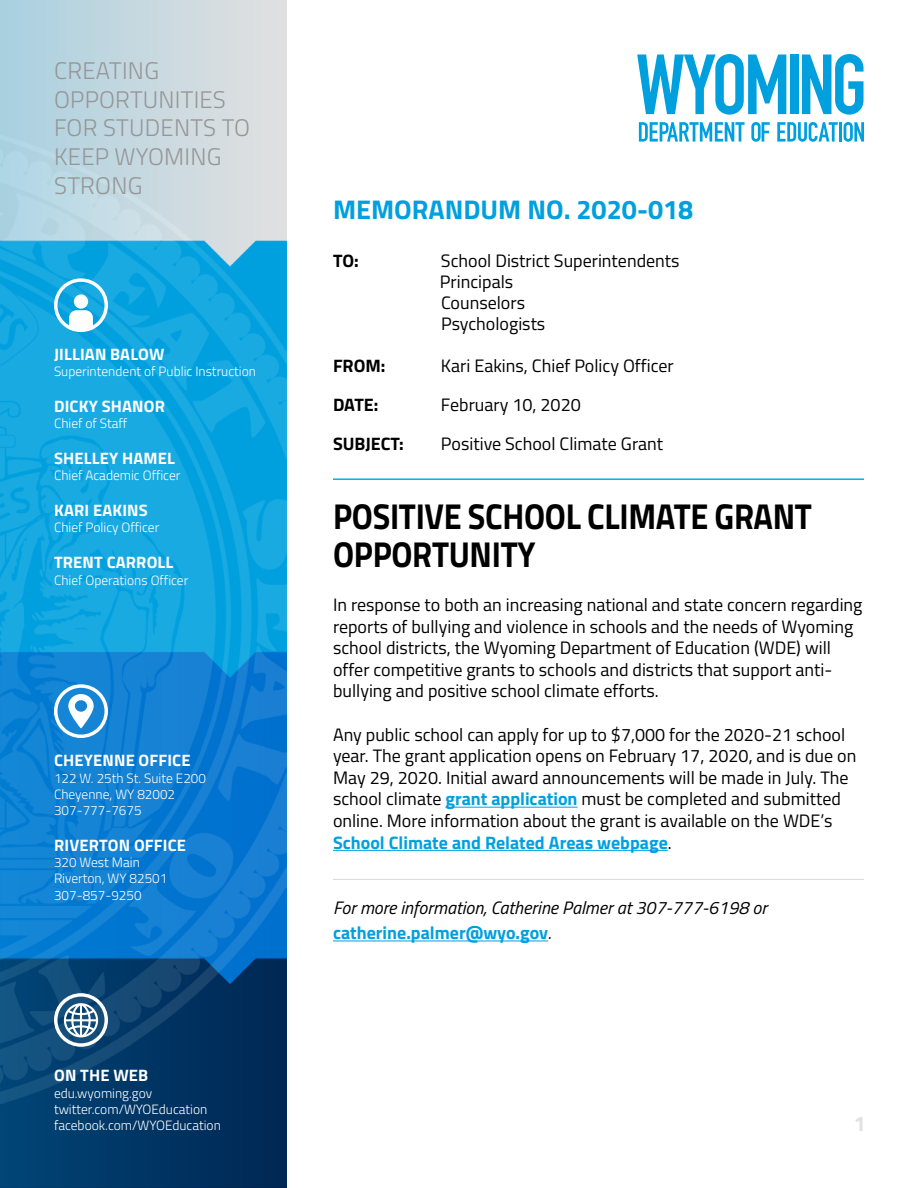
<style>
.page{position:relative;width:918px;height:1188px;background:#fff}
.page>*{position:absolute;margin:0;border:0;box-sizing:border-box;transform-origin:0 0}
.Headline{font:700 36px/37.5px "Titillium Web";letter-spacing:-.01em;color:#000;scale:.9 1}
.Section_Title{font:700 27px "Titillium Web";color:#00a0df}
.t1{font:300 24px/28.8px "Titillium Web";letter-spacing:.01em;color:#969696}
.t2{font:700 21px "Titillium Web";color:#e1e1e1}
.To__From__Etc{font:18px/21.6px "Titillium Web";color:#000}
.Contact_Info{font:italic 18px/25.5px "Titillium Web";color:#000}
.To__From__Etc-2{font:700 18px "Titillium Web";color:#000}
.Sidebar_Title{font:700 16.5px "Titillium Web";letter-spacing:.01em;color:#fff}
.Sidebar_Description{font:300 13.5px "Titillium Web";color:#fff}
.s1{font-weight:700;color:#00a0df}
.s2{font-weight:700;font-style:normal;color:#00a0df}
</style>
<div class="page">
<img style="left:0;top:0;width:286px;height:1188px">
<svg style="left:54px;top:993px;width:54px;height:54px"></svg>
<svg style="left:54px;top:684px;width:54px;height:54px"></svg>
<svg style="left:54px;top:278px;width:54px;height:54px"></svg>
<svg style="left:637px;top:54px;width:149px;height:61px"></svg>
<div style="left:790px;top:55px;width:8px;height:59px;background:#00a0df"></div>
<svg style="left:802px;top:54px;width:62px;height:61px"></svg>
<svg style="left:639px;top:122px;width:106px;height:20px"></svg>
<svg style="left:751px;top:122px;width:19px;height:20px"></svg>
<svg style="left:777px;top:122px;width:61px;height:20px"></svg>
<hr style="left:839px;top:122px;width:3px;height:20px;background:#00a0df">
<svg style="left:844px;top:122px;width:20px;height:20px"></svg>
<hr style="left:333px;top:478px;width:531px;height:2px;background:#00aeef">
<hr style="left:445px;top:807px;width:133px;height:1px;background:#00a0df">
<hr style="left:333px;top:850px;width:335px;height:1px;background:#00a0df">
<hr style="left:333px;top:879px;width:531px;height:1px;background:#d6dee1">
<hr style="left:333px;top:941px;width:215px;height:1px;background:#00a0df">
<p class="t1" style="left:54px;top:55px;width:197px">CREATING<br>OPPORTUNITIES<br>FOR STUDENTS TO<br>KEEP WYOMING<br>STRONG</p>
<p class="Sidebar_Title" style="left:54px;top:341px;width:112px">JILLIAN BALOW</p>
<p class="Sidebar_Description" style="left:54px;top:361px;width:203px">Superintendent of Public Instruction</p>
<p class="Sidebar_Title" style="left:54px;top:393px;width:112px">DICKY SHANOR</p>
<p class="Sidebar_Description" style="left:54px;top:414px;width:75px">Chief of Staff</p>
<p class="Sidebar_Title" style="left:54px;top:446px;width:122px">SHELLEY HAMEL</p>
<p class="Sidebar_Description" style="left:54px;top:466px;width:128px">Chief Academic Officer</p>
<p class="Sidebar_Title" style="left:54px;top:498px;width:95px">KARI EAKINS</p>
<p class="Sidebar_Description" style="left:54px;top:518px;width:107px">Chief Policy Officer</p>
<p class="Sidebar_Title" style="left:54px;top:550px;width:121px">TRENT CARROLL</p>
<p class="Sidebar_Description" style="left:54px;top:570px;width:136px">Chief Operations Officer</p>
<p class="Sidebar_Title" style="left:54px;top:748px;width:138px">CHEYENNE OFFICE</p>
<p class="Sidebar_Description" style="left:54px;top:768px;width:154px">122 W. 25th St. Suite E200</p>
<p class="Sidebar_Description" style="left:54px;top:784px;width:123px">Cheyenne, WY 82002</p>
<p class="Sidebar_Description" style="left:54px;top:801px;width:89px">307-777-7675</p>
<p class="Sidebar_Title" style="left:54px;top:833px;width:133px">RIVERTON OFFICE</p>
<p class="Sidebar_Description" style="left:54px;top:853px;width:87px">320 West Main</p>
<p class="Sidebar_Description" style="left:54px;top:869px;width:115px">Riverton, WY 82501</p>
<p class="Sidebar_Description" style="left:54px;top:885px;width:89px">307-857-9250</p>
<h1 class="Section_Title" style="left:333px;top:189px;width:362px">MEMORANDUM NO. 2020-018</h1>
<p class="To__From__Etc-2" style="left:333px;top:247px;width:27px">TO:</p>
<p class="To__From__Etc" style="left:441px;top:249px;width:240px">School District Superintendents</p>
<p class="To__From__Etc" style="left:440px;top:270px;width:87px;line-height:21px">Principals<br>Counselors</p>
<p class="To__From__Etc" style="left:441px;top:312px;width:106px">Psychologists</p>
<p class="To__From__Etc-2" style="left:333px;top:352px;width:54px">FROM:</p>
<p class="To__From__Etc" style="left:441px;top:354px;width:234px">Kari Eakins, Chief Policy Officer</p>
<p class="To__From__Etc-2" style="left:333px;top:391px;width:47px">DATE:</p>
<p class="To__From__Etc" style="left:441px;top:393px;width:141px">February 10, 2020</p>
<p class="To__From__Etc-2" style="left:333px;top:430px;width:72px">SUBJECT:</p>
<p class="To__From__Etc" style="left:441px;top:432px;width:224px">Positive School Climate Grant</p>
<h2 class="Headline" style="left:333px;top:496px;width:534px">POSITIVE SCHOOL CLIMATE GRANT<br>OPPORTUNITY</h2>
<p class="To__From__Etc" style="left:333px;top:593px;width:531px">In response to both an increasing national and state concern regarding reports of bullying and violence in schools and the needs of Wyoming school districts, the Wyoming Department of Education (WDE) will offer competitive grants to schools and districts that support anti&shy;bullying and positive school climate efforts.</p>
<p class="To__From__Etc" style="left:333px;top:723px;width:525px">Any public school can apply for up to $7,000 for the 2020-21 school year. The grant application opens on February 17, 2020, and is due on May 29, 2020. Initial award announcements will be made in July. The school climate <span class="s1">grant application</span> must be completed and submitted online. More information about the grant is available on the WDE’s <span class="s1">School Climate and Related Areas webpage</span>.</p>
<p class="Contact_Info" style="left:333px;top:894px;width:436px">For more information, Catherine Palmer at 307-777-6198 or <span class="s2">catherine.palmer@wyo.gov</span>.</p>
<p class="Sidebar_Title" style="left:54px;top:1063px;width:96px">ON THE WEB</p>
<p class="Sidebar_Description" style="left:54px;top:1083px;width:100px">edu.wyoming.gov</p>
<p class="Sidebar_Description" style="left:54px;top:1099px;width:155px">twitter.com/WYOEducation</p>
<p class="Sidebar_Description" style="left:54px;top:1116px;width:168px">facebook.com/WYOEducation</p>
<p class="t2" style="left:854px;top:1107px;width:13px">1</p>
</div>
